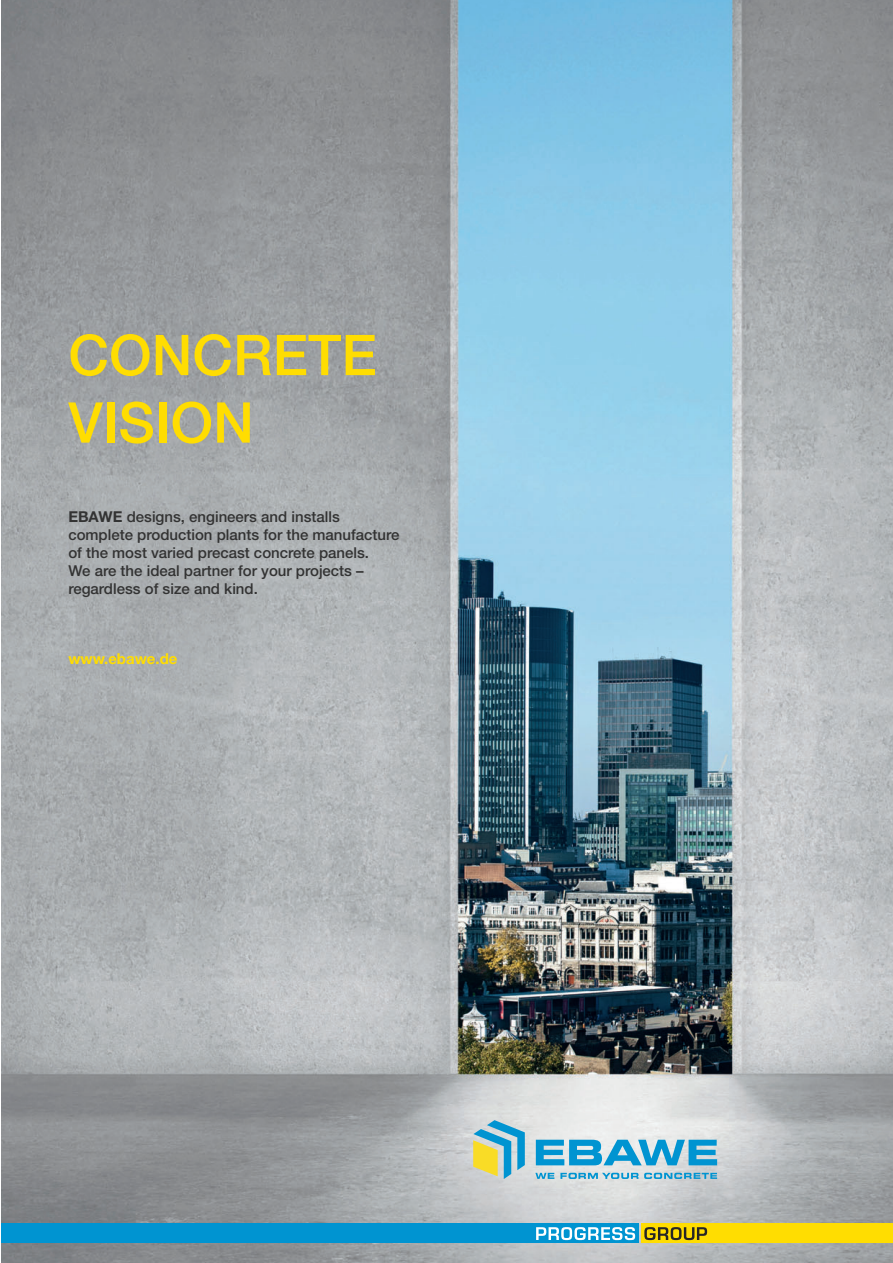
<style>
.page{position:relative;width:893px;height:1263px;background:#fff}
.page>*{position:absolute;margin:0;border:0;box-sizing:border-box;transform-origin:0 0}
.t1{font:500 56.25px/67.5px "Helvetica Neue LT Std";color:#ffdd01}
.t2{font:500 15px/18px "Helvetica Neue LT Pro";color:#333}
.t3{font:700 15px "Helvetica Neue LT Std";color:#ffdd01}
.s1{font-family:"Helvetica Neue LT Std";font-weight:700}
</style>
<div class="page">
<img style="left:1px;top:0;width:892px;height:1263px">
<div style="left:1px;top:1224px;width:638px;height:19px;background:#0094d1"></div>
<div style="left:641px;top:1224px;width:252px;height:19px;background:#ffdd01"></div>
<svg style="left:536px;top:1227px;width:99px;height:13px"></svg>
<svg style="left:644px;top:1227px;width:63px;height:13px"></svg>
<svg style="left:473px;top:1120px;width:52px;height:59px;background:#99c3b1"></svg>
<svg style="left:536px;top:1140px;width:181px;height:25px;background:#55b2d8"></svg>
<svg style="left:535px;top:1173px;width:19px;height:6px"></svg>
<svg style="left:560px;top:1173px;width:78px;height:6px"></svg>
<svg style="left:644px;top:1173px;width:73px;height:6px"></svg>
<h1 class="t1" style="left:68px;top:322px;width:310px">CONCRETE<br>VISION</h1>
<p class="t2" style="left:68px;top:509px;width:333px"><span class="s1">EBAWE</span> designs, engineers and installs complete production plants for the manufacture of the most varied precast concrete panels.<br>We are the ideal partner for your projects – regardless of size and kind.</p>
<p class="t3" style="left:68px;top:649px;width:111px">www.ebawe.de</p>
</div>
